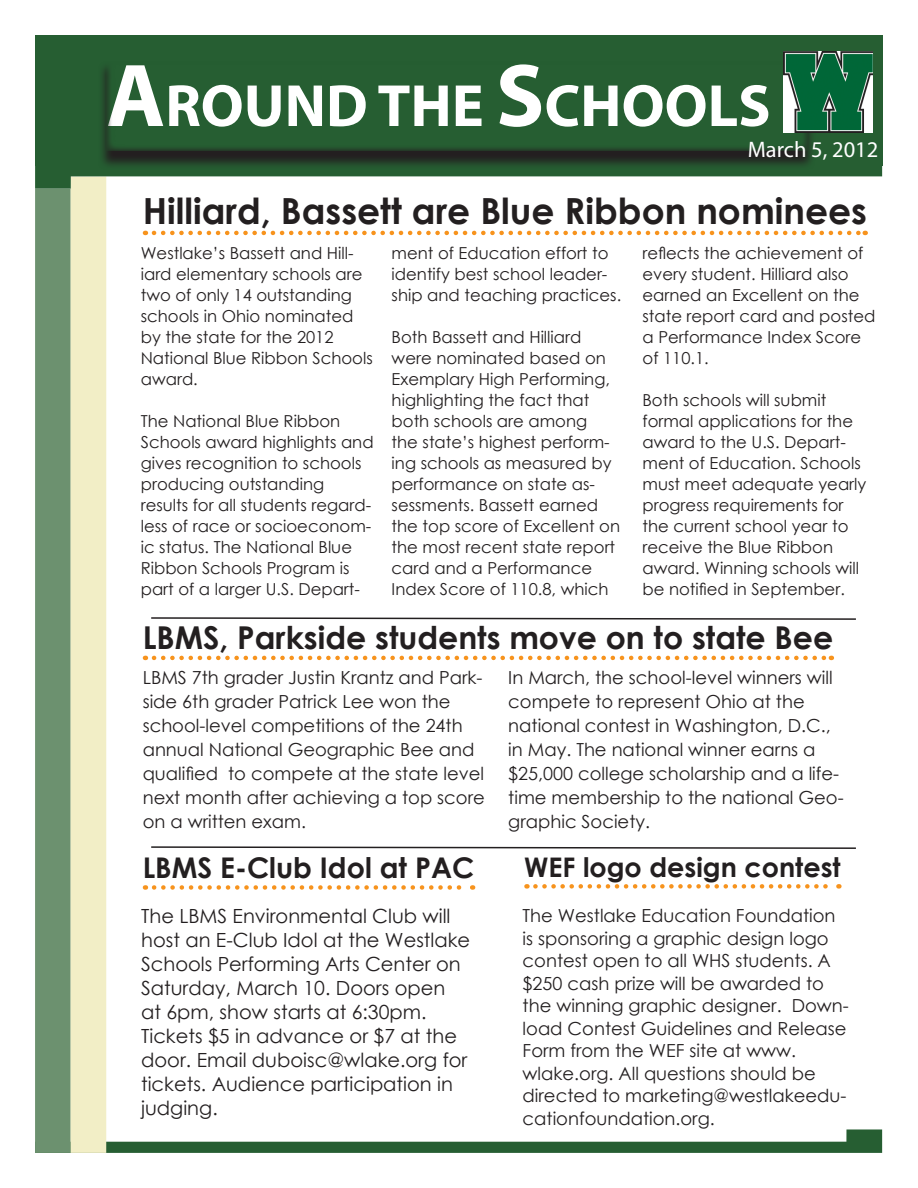
<style>
.page{position:relative;width:918px;height:1188px;background:#fff}
.page>*{position:absolute;margin:0;border:0;box-sizing:border-box;transform-origin:0 0}
.t1{font:700 60px "Myriad Pro";color:#fff}
.Headline{font:700 36px "Century Gothic";color:#231f20}
.Headline-2{font:700 31.5px "Century Gothic";color:#231f20}
.Headline-3{font:700 28.5px "Century Gothic";color:#231f20}
.Headline-4{font:700 27px "Century Gothic";color:#231f20}
.Masthead{font:22.5px "Myriad Pro";color:#fff}
.Body{font:19.5px/24px "Century Gothic";color:#231f20}
.Body-2{font:18px/24px "Century Gothic";color:#231f20}
.Body-3{font:16.5px/21px "Century Gothic";color:#231f20}
.s1{font-size:90px}
.s2{font-style:inherit}
</style>
<div class="page">
<div style="left:109px;top:35px;width:774px;height:130px;background:#265e32"></div>
<div style="left:35px;top:35px;width:74px;height:130px;background:#265e32"></div>
<svg style="left:106px;top:1129px;width:776px;height:24px"></svg>
<div style="left:35px;top:189px;width:36px;height:964px;background:#6c916f"></div>
<div style="left:71px;top:177px;width:35px;height:976px;background:#f2eec6"></div>
<svg style="left:35px;top:165px;width:847px;height:24px"></svg>
<svg style="left:154px;top:231px;width:712px;height:4px"></svg>
<svg style="left:154px;top:656px;width:678px;height:4px"></svg>
<svg style="left:154px;top:885px;width:319px;height:5px"></svg>
<svg style="left:535px;top:884px;width:304px;height:5px"></svg>
<svg style="left:98px;top:67px;width:718px;height:103px;background:#233a27"></svg>
<div style="left:106px;top:58px;width:701px;height:93px;background:#265e32"></div>
<img style="left:783px;top:52px;width:89px;height:81px">
<svg style="left:151px;top:617px;width:705px;height:3px"></svg>
<svg style="left:151px;top:846px;width:705px;height:3px"></svg>
<h1 class="t1" style="left:106px;top:67px;width:666px"><span class="s1">A</span>ROUND THE <span class="s1">S</span><span class="s2">CHOOLS</span></h1>
<p class="Masthead" style="left:748px;top:136px;width:132px">March 5, 2012</p>
<p class="Headline" style="left:143px;top:184px;width:726px">Hilliard, Bassett are Blue Ribbon nominees</p>
<p class="Body-3" style="left:141px;top:243px;width:234px">Westlake’s Bassett and Hill&shy;iard elementary schools are two of only 14 outstanding schools in Ohio nominated by the state for the 2012<br>National Blue Ribbon Schools award.</p>
<p class="Body-3" style="left:141px;top:411px;width:234px">The National Blue Ribbon<br>Schools award highlights and gives recognition to schools producing outstanding results for all students regard&shy;less of race or socioeconom&shy;ic status. The National Blue<br>Ribbon Schools Program is part of a larger U.S. Depart-</p>
<p class="Body-3" style="left:392px;top:243px;width:231px">ment of Education effort to identify best school leader&shy;ship and teaching practices.</p>
<p class="Body-3" style="left:392px;top:327px;width:230px">Both Bassett and Hilliard were nominated based on<br>Exemplary High Performing, highlighting the fact that both schools are among<br>the state’s highest perform&shy;ing schools as measured by performance on state as&shy;sessments. Bassett earned the top score of Excellent on the most recent state report card and a Performance<br>Index Score of 110.8, which</p>
<p class="Body-3" style="left:643px;top:243px;width:234px">reflects the achievement of every student. Hilliard also earned an Excellent on the state report card and posted a Performance Index Score of 110.1.</p>
<p class="Body-3" style="left:643px;top:390px;width:225px">Both schools will submit formal applications for the award to the U.S. Depart&shy;ment of Education. Schools must meet adequate yearly progress requirements for the current school year to receive the Blue Ribbon award. Winning schools will be notified in September.</p>
<p class="Headline-2" style="left:143px;top:614px;width:692px">LBMS, Parkside students move on to state Bee</p>
<p class="Body-2" style="left:143px;top:666px;width:344px">LBMS 7th grader Justin Krantz and Park&shy;side 6th grader Patrick Lee won the school-level competitions of the 24th annual National Geographic Bee and qualified to compete at the state level next month after achieving a top score on a written exam.</p>
<p class="Body-2" style="left:508px;top:666px;width:337px">In March, the school-level winners will compete to represent Ohio at the national contest in Washington, D.C., in May. The national winner earns a $25,000 college scholarship and a life&shy;time membership to the national Geo&shy;graphic Society.</p>
<p class="Headline-3" style="left:143px;top:846px;width:333px">LBMS E-Club Idol at PAC</p>
<p class="Body" style="left:141px;top:904px;width:331px">The LBMS Environmental Club will host an E-Club Idol at the Westlake<br>Schools Performing Arts Center on<br>Saturday, March 10. Doors open<br>at 6pm, show starts at 6:30pm.<br>Tickets $5 in advance or $7 at the door. Email duboisc@wlake.org for tickets. Audience participation in judging.</p>
<p class="Headline-4" style="left:524px;top:847px;width:318px">WEF logo design contest</p>
<p class="Body-2" style="left:523px;top:904px;width:328px;line-height:22.5px">The Westlake Education Foundation is sponsoring a graphic design logo contest open to all WHS students. A $250 cash prize will be awarded to the winning graphic designer. Down&shy;load Contest Guidelines and Release Form from the WEF site at www. wlake.org. All questions should be directed to marketing@westlakeedu&shy;cationfoundation.org.</p>
</div>
